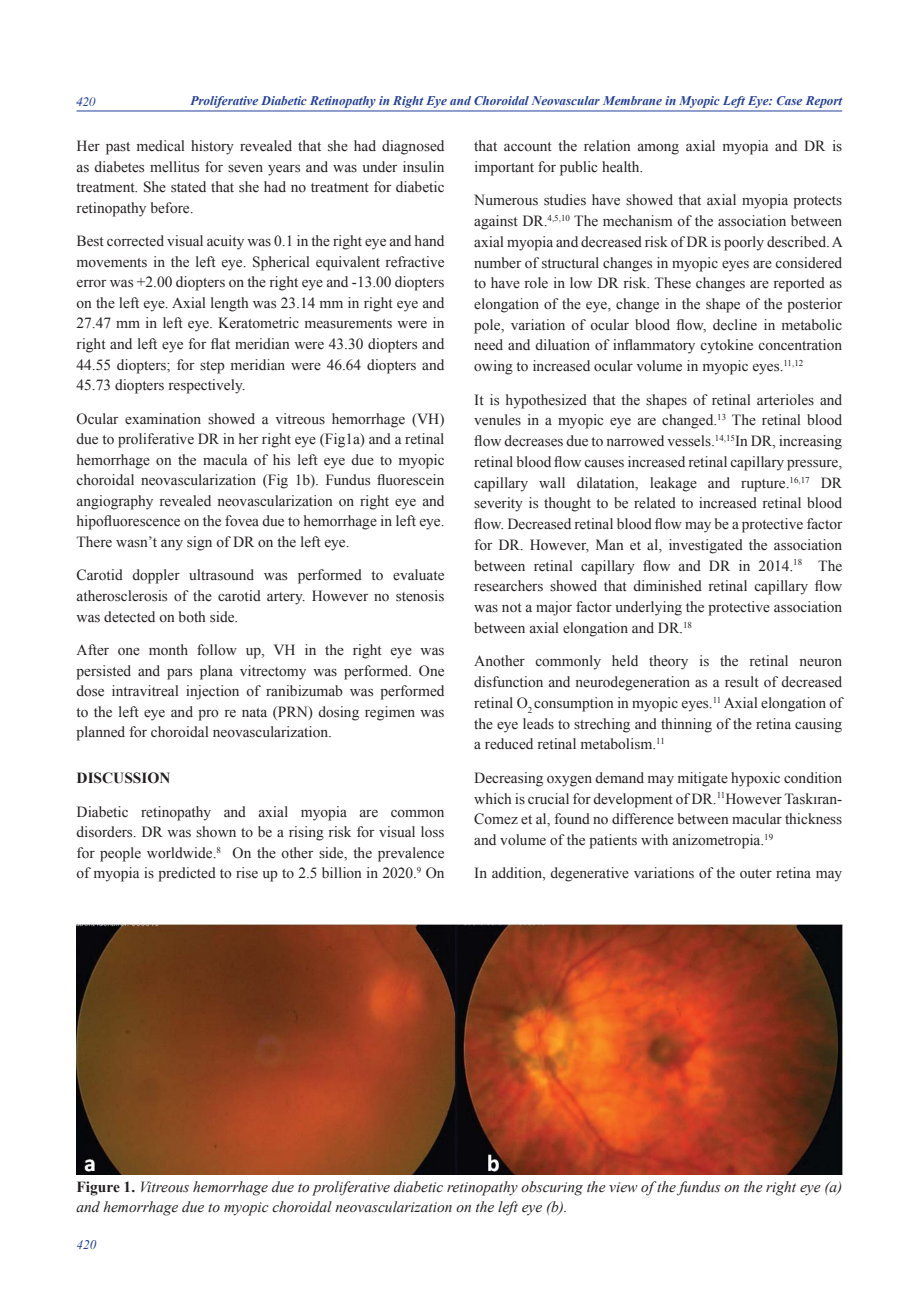
<style>
.page{position:relative;width:906px;height:1289px;background:#fff}
.page>*{position:absolute;margin:0;border:0;box-sizing:border-box;transform-origin:0 0}
.t1{font:15.3px/20.7px "Times New Roman";color:#231f20;text-align:justify}
.t2{font:italic 15.3px/20.2px "Times New Roman";color:#231f20}
.t3{font:700 15.3px "Times New Roman";color:#231f20}
.t4{font:italic 700 13.2px "Times New Roman";color:#223f9a}
.t5{font:italic 13.2px "Times New Roman";color:#223f9a}
.t6{font:italic 12.75px "Times";color:#223f9a}
.s1{font-weight:700;font-style:normal}
</style>
<div class="page">
<hr style="left:77px;top:111px;width:765px;height:1px;background:#223f9a">
<img style="left:77px;top:924px;width:765px;height:250px">
<p class="t6" style="left:77px;top:97px;width:21px">420</p>
<p class="t4" style="left:190px;top:94px;width:653px">Proliferative Diabetic Retinopathy in Right Eye and Choroidal Neovascular Membrane in Myopic Left Eye: Case Report</p>
<p class="t1" style="left:77px;top:136px;width:369px">Her past medical history revealed that she had diagnosed as diabetes mellitus for seven years and was under insulin treatment. She stated that she had no treatment for diabetic retinopathy before.</p>
<p class="t1" style="left:77px;top:231px;width:369px">Best corrected visual acuity was 0.1 in the right eye and hand movements in the left eye. Spherical equivalent refractive error was +2.00 diopters on the right eye and -13.00 diopters on the left eye. Axial length was 23.14 mm in right eye and 27.47 mm in left eye. Keratometric measurements were in right and left eye for flat meridian were 43.30 diopters and 44.55 diopters; for step meridian were 46.64 diopters and 45.73 diopters respectively.</p>
<p class="t1" style="left:77px;top:408px;width:369px">Ocular examination showed a vitreous hemorrhage (VH) due to proliferative DR in her right eye (Fig1a) and a retinal hemorrhage on the macula of his left eye due to myopic choroidal neovascularization (Fig 1b). Fundus fluorescein angiography revealed neovascularization on right eye and hipofluorescence on the fovea due to hemorrhage in left eye.<br>There wasn’t any sign of DR on the left eye.</p>
<p class="t1" style="left:77px;top:565px;width:369px">Carotid doppler ultrasound was performed to evaluate atherosclerosis of the carotid artery. However no stenosis was detected on both side.</p>
<p class="t1" style="left:77px;top:639px;width:369px">After one month follow up, VH in the right eye was persisted and pars plana vitrectomy was performed. One dose intravitreal injection of ranibizumab was performed to the left eye and pro re nata (PRN) dosing regimen was planned for choroidal neovascularization.</p>
<p class="t3" style="left:77px;top:769px;width:95px">DISCUSSION</p>
<p class="t1" style="left:77px;top:801px;width:369px">Diabetic retinopathy and axial myopia are common disorders. DR was shown to be a rising risk for visual loss for people worldwide.<sup>8</sup> On the other side, the prevalence of myopia is predicted to rise up to 2.5 billion in 2020.<sup>9</sup> On</p>
<p class="t1" style="left:474px;top:135px;width:369px">that account the relation among axial myopia and DR is important for public health.</p>
<p class="t1" style="left:474px;top:190px;width:370px">Numerous studies have showed that axial myopia protects against DR.<sup>4,5,10</sup> The mechanism of the association between axial myopia and decreased risk of DR is poorly described. A number of structural changes in myopic eyes are considered to have role in low DR risk. These changes are reported as elongation of the eye, change in the shape of the posterior pole, variation of ocular blood flow, decline in metabolic need and diluation of inflammatory cytokine concentration owing to increased ocular volume in myopic eyes.<sup>11,12</sup></p>
<p class="t1" style="left:474px;top:389px;width:369px">It is hypothesized that the shapes of retinal arterioles and venules in a myopic eye are changed.<sup>13</sup> The retinal blood flow decreases due to narrowed vessels.<sup>14,15</sup>In DR, increasing retinal blood flow causes increased retinal capillary pressure, capillary wall dilatation, leakage and rupture.<sup>16,17</sup> DR severity is thought to be related to increased retinal blood flow. Decreased retinal blood flow may be a protective factor for DR. However, Man et al, investigated the association between retinal capillary flow and DR in 2014.<sup>18</sup> The researchers showed that diminished retinal capillary flow was not a major factor underlying the protective association between axial elongation and DR.<sup>18</sup></p>
<p class="t1" style="left:474px;top:650px;width:369px">Another commonly held theory is the retinal neuron disfunction and neurodegeneration as a result of decreased retinal O<sub>2</sub> consumption in myopic eyes.<sup>11</sup> Axial elongation of the eye leads to streching and thinning of the retina causing a reduced retinal metabolism.<sup>11</sup></p>
<p class="t1" style="left:474px;top:767px;width:369px">Decreasing oxygen demand may mitigate hypoxic condition which is crucial for development of DR.<sup>11</sup>However Taskıran-Comez et al, found no difference between macular thickness and volume of the patients with anizometropia.<sup>19</sup></p>
<p class="t1" style="left:474px;top:863px;width:369px">In addition, degenerative variations of the outer retina may</p>
<p class="t2" style="left:77px;top:1176px;width:767px"><span class="s1">Figure 1.</span> Vitreous hemorrhage due to proliferative diabetic retinopathy obscuring the view of the fundus on the right eye (a) and hemorrhage due to myopic choroidal neovascularization on the left eye (b).</p>
<p class="t5" style="left:77px;top:1237px;width:21px">420</p>
</div>
